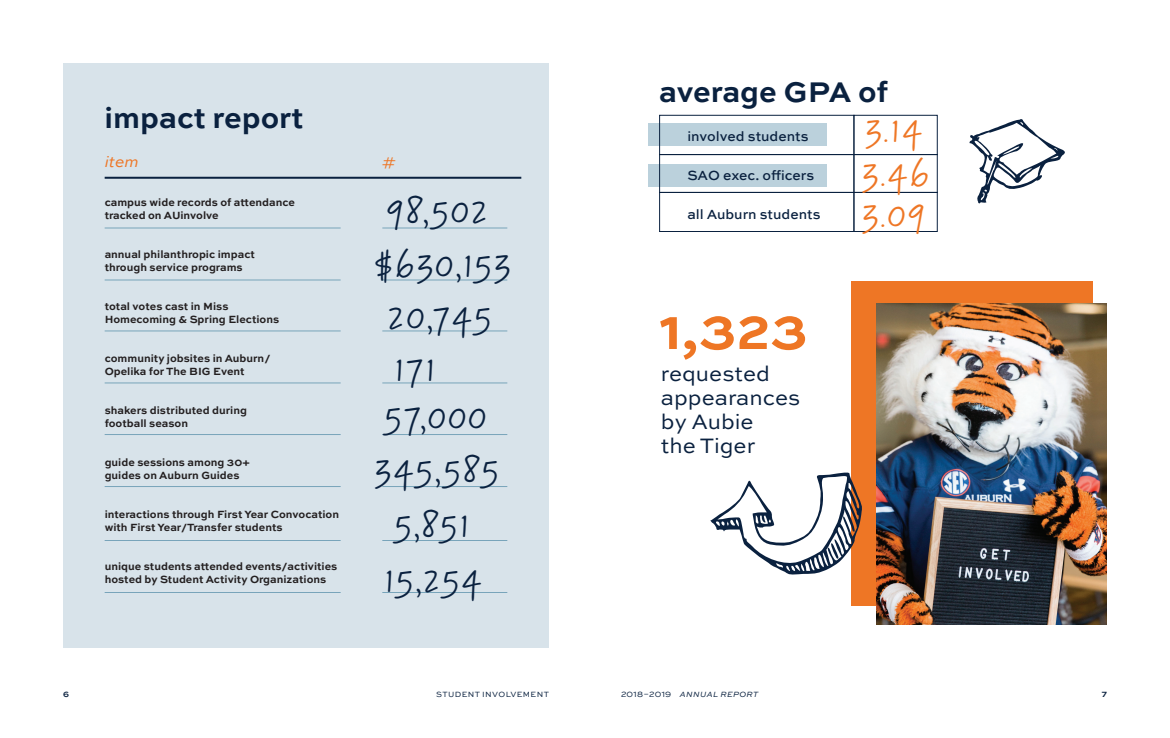
<style>
.page{position:relative;width:1170px;height:738px;background:#fff}
.page>*{position:absolute;margin:0;border:0;box-sizing:border-box;transform-origin:0 0}
.t1{font:700 56px "Sweet Sans Pro";color:#ee7625}
.t2{font:36px/48.3px "Bruno JB Std";letter-spacing:.05em;color:#0a213f}
.t3{font:36px/41.5px "Bruno JB Std";color:#ee7625}
.t4{font:700 30px "Sweet Sans Pro";color:#0a213f}
.t5{font:22px/24px "Sweet Sans Pro";color:#0a213f}
.t6{font:italic 16px "Sweet Sans Pro";color:#ee7625}
.t7{font:500 14px "Sweet Sans Pro";color:#0a213f}
.t8{font:700 11px/13px "Sweet Sans Pro";color:#231f20}
.t9{font:italic 8px "Sweet Sans Pro";letter-spacing:.045em;color:#0a213f}
.t10{font:8px "Sweet Sans Pro";letter-spacing:.045em;color:#0a213f}
.t11{font:700 8px "Sweet Sans Pro";color:#0a213f}
.s1{font-style:normal}
</style>
<div class="page">
<div style="left:851px;top:281px;width:241px;height:325px;background:#ee7625"></div>
<div style="left:648px;top:123px;width:178px;height:22px;background:#bbd1dc"></div>
<div style="left:648px;top:164px;width:178px;height:22px;background:#bbd1dc"></div>
<div style="left:63px;top:63px;width:486px;height:585px;background:#d8e3ea"></div>
<hr style="left:105px;top:228px;width:236px;height:1px;background:#78a4ba">
<hr style="left:382px;top:228px;width:125px;height:1px;background:#78a4ba">
<hr style="left:105px;top:330px;width:236px;height:1px;background:#78a4ba">
<hr style="left:382px;top:330px;width:125px;height:1px;background:#78a4ba">
<hr style="left:105px;top:434px;width:236px;height:1px;background:#78a4ba">
<hr style="left:382px;top:434px;width:125px;height:1px;background:#78a4ba">
<hr style="left:105px;top:540px;width:236px;height:1px;background:#78a4ba">
<hr style="left:382px;top:540px;width:125px;height:1px;background:#78a4ba">
<hr style="left:105px;top:280px;width:236px;height:1px;background:#78a4ba">
<hr style="left:382px;top:280px;width:125px;height:1px;background:#78a4ba">
<hr style="left:105px;top:382px;width:236px;height:1px;background:#78a4ba">
<hr style="left:382px;top:382px;width:125px;height:1px;background:#78a4ba">
<hr style="left:105px;top:486px;width:236px;height:1px;background:#78a4ba">
<hr style="left:382px;top:486px;width:125px;height:1px;background:#78a4ba">
<hr style="left:105px;top:592px;width:236px;height:1px;background:#78a4ba">
<hr style="left:382px;top:592px;width:125px;height:1px;background:#78a4ba">
<hr style="left:105px;top:177px;width:416px;height:2px;background:#0a213f">
<div style="left:659px;top:192px;width:195px;height:40px;border:1px solid #0a213f"></div>
<div style="left:659px;top:154px;width:195px;height:39px;border:1px solid #0a213f"></div>
<div style="left:659px;top:115px;width:195px;height:40px;border:1px solid #0a213f"></div>
<div style="left:853px;top:192px;width:85px;height:40px;border:1px solid #0a213f"></div>
<div style="left:853px;top:154px;width:85px;height:39px;border:1px solid #0a213f"></div>
<div style="left:853px;top:115px;width:85px;height:40px;border:1px solid #0a213f"></div>
<svg style="left:969px;top:119px;width:96px;height:85px"></svg>
<img style="left:876px;top:304px;width:231px;height:321px">
<svg style="left:710px;top:472px;width:152px;height:103px"></svg>
<h3 class="t4" style="left:105px;top:95px;width:201px">impact report</h3>
<h3 class="t6" style="left:105px;top:150px;width:36px">item</h3>
<h3 class="t6" style="left:382px;top:150px;width:15px">#</h3>
<p class="t8" style="left:105px;top:195px;width:192px">campus wide records of attendance tracked on AUinvolve</p>
<p class="t8" style="left:105px;top:247px;width:152px">annual philanthropic impact through service programs</p>
<h2 class="t2" style="left:387px;top:186px;width:103px">98,502</h2>
<h2 class="t2" style="left:375px;top:240px;width:138px">$630,153</h2>
<p class="t8" style="left:105px;top:299px;width:176px">total votes cast in Miss<br>Homecoming &amp; Spring Elections</p>
<h2 class="t2" style="left:388px;top:292px;width:105px">20,745</h2>
<p class="t8" style="left:105px;top:351px;width:167px">community jobsites in Auburn/<br>Opelika for The BIG Event</p>
<p class="t8" style="left:105px;top:403px;width:144px">shakers distributed during football season</p>
<h2 class="t2" style="left:385px;top:344px;width:103px">171<br>57,000</h2>
<p class="t8" style="left:105px;top:455px;width:147px">guide sessions among 30+ guides on Auburn Guides</p>
<h2 class="t2" style="left:375px;top:445px;width:126px">345,585</h2>
<p class="t8" style="left:105px;top:507px;width:236px">interactions through First Year Convocation with First Year/Transfer students</p>
<h2 class="t2" style="left:395px;top:500px;width:76px">5,851</h2>
<p class="t8" style="left:105px;top:559px;width:234px">unique students attended events/activities hosted by Student Activity Organizations</p>
<h2 class="t2" style="left:385px;top:555px;width:99px">15,254</h2>
<h3 class="t4" style="left:659px;top:69px;width:230px">average GPA of</h3>
<p class="t7" style="left:687px;top:126px;width:123px">involved students</p>
<p class="t7" style="left:687px;top:165px;width:128px">SAO exec. officers</p>
<p class="t7" style="left:687px;top:204px;width:135px">all Auburn students</p>
<h1 class="t1" style="left:659px;top:288px;width:150px">1,323</h1>
<h3 class="t5" style="left:661px;top:360px;width:141px">requested appearances by Aubie<br>the Tiger</h3>
<h2 class="t3" style="left:865px;top:108px;width:59px">3.14</h2>
<h2 class="t3" style="left:862px;top:152px;width:69px">3.46<br>3.09</h2>
<p class="t11" style="left:63px;top:688px;width:7px">6</p>
<p class="t10" style="left:436px;top:689px;width:114px">STUDENT INVOLVEMENT</p>
<p class="t9" style="left:621px;top:689px;width:139px"><span class="s1">2018–2019</span> ANNUAL REPORT</p>
<p class="t11" style="left:1102px;top:688px;width:7px">7</p>
</div>
